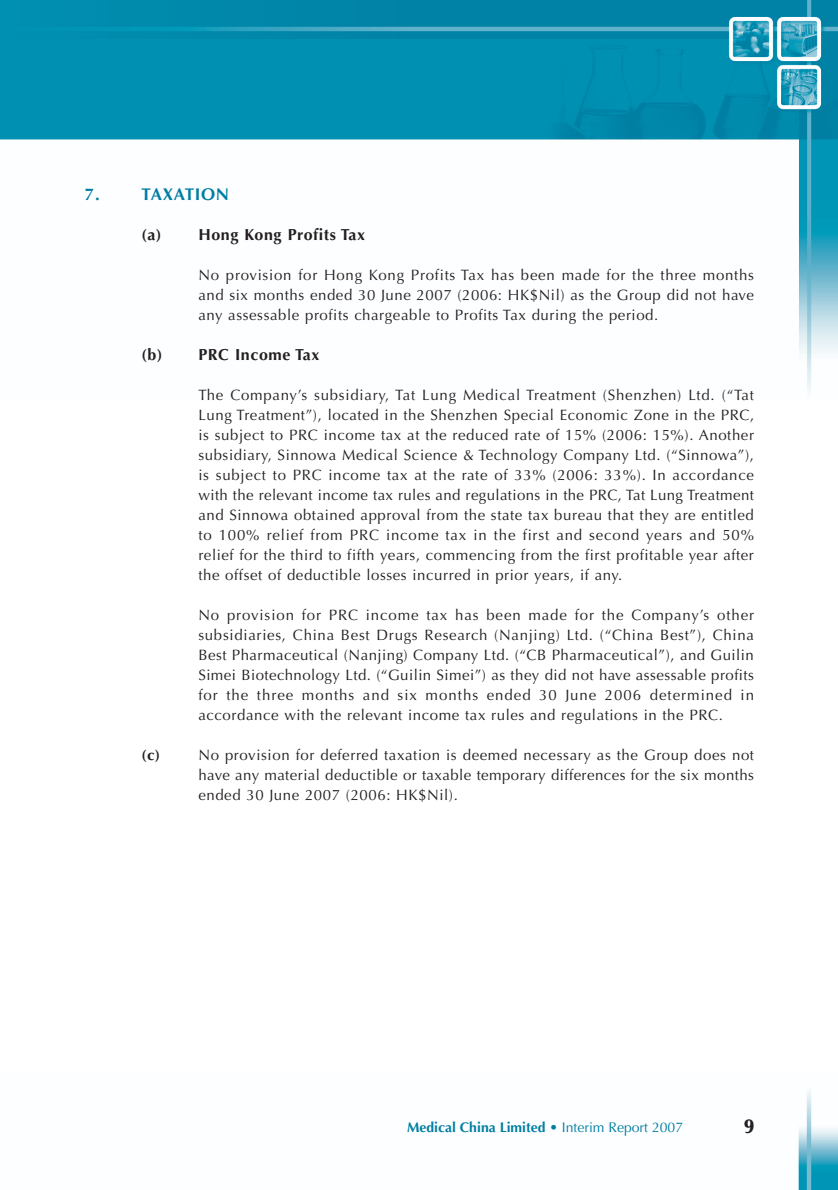
<style>
.page{position:relative;width:838px;height:1190px;background:#fff}
.page>*{position:absolute;margin:0;border:0;box-sizing:border-box;transform-origin:0 0}
.t1{font:900 20px "Optima";color:#231f20}
.t2{font:700 17px "Optima";letter-spacing:.035em;color:#007ea2}
.t3{font:700 16px "Optima";letter-spacing:.04em;color:#231f20}
.t4{font:15px/20px "Optima";letter-spacing:.04em;color:#231f20;text-align:justify}
.t5{font:700 15px "Optima";color:#231f20}
.t6{font:700 14px "Optima";color:#007ea2}
.s1{font-weight:400}
</style>
<div class="page">
<img style="left:798px;top:1090px;width:40px;height:100px">
<img style="left:0;top:0;width:838px;height:393px">
<p class="t2" style="left:85px;top:187px;width:16px">7.</p>
<p class="t2" style="left:142px;top:187px;width:89px">TAXATION</p>
<p class="t3" style="left:142px;top:228px;width:225px">(a) Hong Kong Profits Tax</p>
<p class="t4" style="left:198px;top:266px;width:557px">No provision for Hong Kong Profits Tax has been made for the three months and six months ended 30 June 2007 (2006: HK$Nil) as the Group did not have any assessable profits chargeable to Profits Tax during the period.</p>
<p class="t3" style="left:142px;top:348px;width:179px">(b) PRC Income Tax</p>
<p class="t4" style="left:198px;top:386px;width:557px">The Company’s subsidiary, Tat Lung Medical Treatment (Shenzhen) Ltd. (“Tat Lung Treatment”), located in the Shenzhen Special Economic Zone in the PRC, is subject to PRC income tax at the reduced rate of 15% (2006: 15%). Another subsidiary, Sinnowa Medical Science &amp; Technology Company Ltd. (“Sinnowa”), is subject to PRC income tax at the rate of 33% (2006: 33%). In accordance with the relevant income tax rules and regulations in the PRC, Tat Lung Treatment and Sinnowa obtained approval from the state tax bureau that they are entitled to 100% relief from PRC income tax in the first and second years and 50% relief for the third to fifth years, commencing from the first profitable year after the offset of deductible losses incurred in prior years, if any.</p>
<p class="t4" style="left:198px;top:606px;width:557px">No provision for PRC income tax has been made for the Company’s other subsidiaries, China Best Drugs Research (Nanjing) Ltd. (“China Best”), China Best Pharmaceutical (Nanjing) Company Ltd. (“CB Pharmaceutical”), and Guilin Simei Biotechnology Ltd. (“Guilin Simei”) as they did not have assessable profits for the three months and six months ended 30 June 2006 determined in accordance with the relevant income tax rules and regulations in the PRC.</p>
<p class="t5" style="left:142px;top:749px;width:20px">(c)</p>
<p class="t4" style="left:198px;top:746px;width:557px">No provision for deferred taxation is deemed necessary as the Group does not have any material deductible or taxable temporary differences for the six months ended 30 June 2007 (2006: HK$Nil).</p>
<p class="t6" style="left:407px;top:1121px;width:278px">Medical China Limited <span class="s1">• Interim Report 2007</span></p>
<h1 class="t1" style="left:744px;top:1118px;width:11px">9</h1>
</div>
